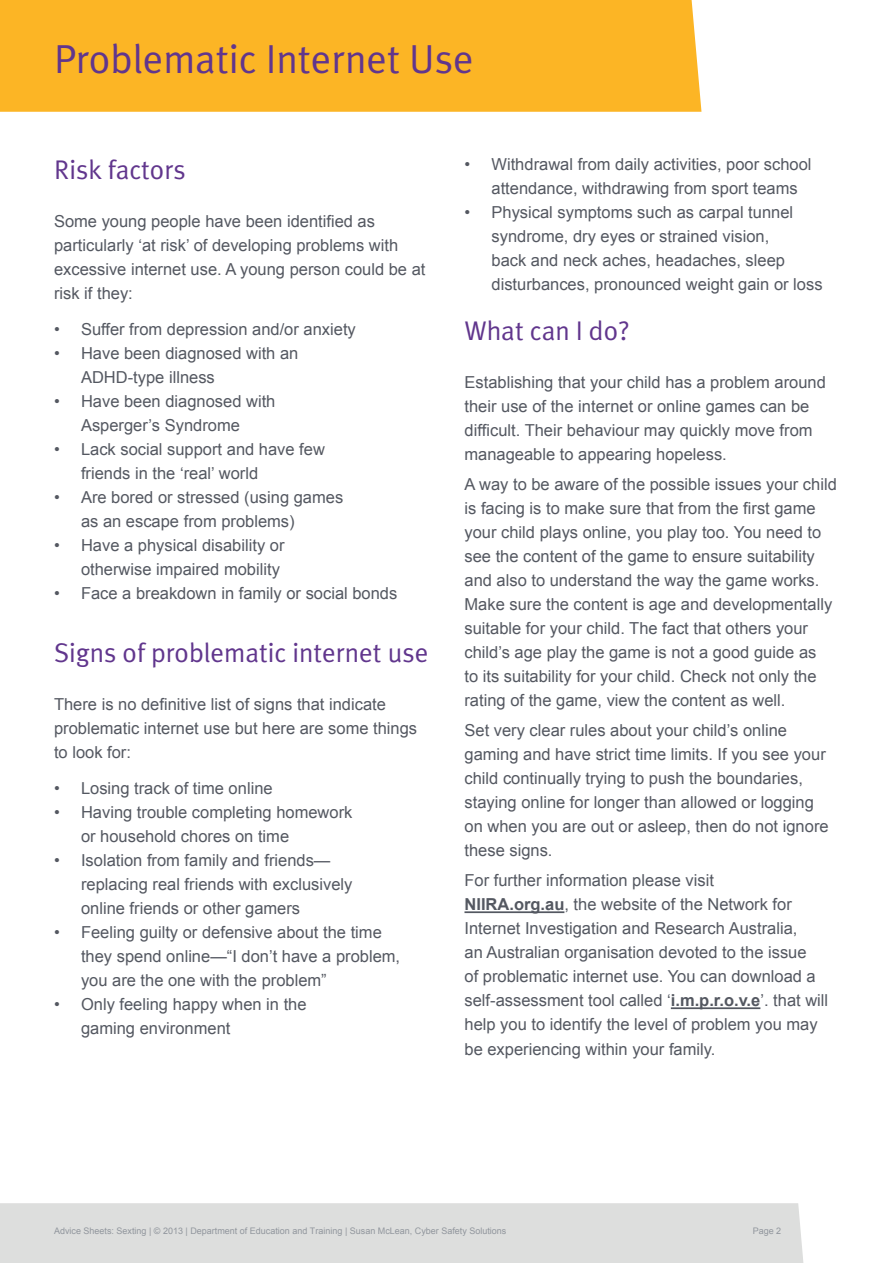
<style>
.page{position:relative;width:893px;height:1263px;background:#fff}
.page>*{position:absolute;margin:0;border:0;box-sizing:border-box;transform-origin:0 0}
.Heading01{font:40.5px "Meta Plus Normal";color:#61368d}
.Heading02{font:27px "Meta Plus Normal";color:#61368d}
.text_-_body{font:16.5px/24px "Arial";color:#545861}
.t1{font:9px "Arial";color:#91969d}
.s1{font-weight:700}
</style>
<div class="page">
<div style="left:0;top:1203px;width:804px;height:60px;background:#dddedd"></div>
<div style="left:0;top:0;width:701px;height:112px;background:#fcb525"></div>
<hr style="left:464px;top:911px;width:100px;height:2px;background:#545861">
<hr style="left:671px;top:1007px;width:89px;height:2px;background:#545861">
<p class="Heading01" style="left:54px;top:35px;width:421px">Problematic Internet Use</p>
<p class="Heading02" style="left:54px;top:154px;width:133px">Risk factors</p>
<p class="text_-_body" style="left:54px;top:210px;width:373px">Some young people have been identified as particularly ‘at risk’ of developing problems with excessive internet use. A young person could be at risk if they:</p>
<p class="text_-_body" style="left:54px;top:318px;width:303px">• Suffer from depression and/or anxiety</p>
<p class="text_-_body" style="left:81px;top:342px;width:219px;text-indent:-27px">• Have been diagnosed with an<br>ADHD-type illness</p>
<p class="text_-_body" style="left:54px;top:390px;width:223px;text-align:center">• Have been diagnosed with<br>Asperger’s Syndrome</p>
<p class="text_-_body" style="left:81px;top:438px;width:245px;text-indent:-27px">• Lack social support and have few friends in the ‘real’ world</p>
<p class="text_-_body" style="left:81px;top:486px;width:264px;text-indent:-27px">• Are bored or stressed (using games as an escape from problems)</p>
<p class="text_-_body" style="left:54px;top:534px;width:232px;text-align:right">• Have a physical disability or otherwise impaired mobility</p>
<p class="text_-_body" style="left:54px;top:582px;width:345px">• Face a breakdown in family or social bonds</p>
<p class="Heading02" style="left:54px;top:637px;width:376px">Signs of problematic internet use</p>
<p class="text_-_body" style="left:54px;top:692px;width:365px">There is no definitive list of signs that indicate problematic internet use but here are some things to look for:</p>
<p class="text_-_body" style="left:54px;top:776px;width:220px">• Losing track of time online</p>
<p class="text_-_body" style="left:81px;top:800px;width:273px;text-indent:-27px">• Having trouble completing homework or household chores on time</p>
<p class="text_-_body" style="left:81px;top:848px;width:273px;text-indent:-27px">• Isolation from family and friends— replacing real friends with exclusively online friends or other gamers</p>
<p class="text_-_body" style="left:81px;top:920px;width:321px;text-indent:-27px">• Feeling guilty or defensive about the time they spend online—“I don’t have a problem, you are the one with the problem”</p>
<p class="text_-_body" style="left:81px;top:992px;width:227px;text-indent:-27px">• Only feeling happy when in the gaming environment</p>
<p class="text_-_body" style="left:491px;top:152px;width:322px;text-indent:-27px">• Withdrawal from daily activities, poor school attendance, withdrawing from sport teams</p>
<p class="text_-_body" style="left:491px;top:200px;width:333px;text-indent:-27px">• Physical symptoms such as carpal tunnel syndrome, dry eyes or strained vision,<br>back and neck aches, headaches, sleep disturbances, pronounced weight gain or loss</p>
<p class="Heading02" style="left:464px;top:315px;width:167px">What can I do?</p>
<p class="text_-_body" style="left:464px;top:371px;width:363px">Establishing that your child has a problem around their use of the internet or online games can be difficult. Their behaviour may quickly move from manageable to appearing hopeless.</p>
<p class="text_-_body" style="left:464px;top:473px;width:374px">A way to be aware of the possible issues your child is facing is to make sure that from the first game your child plays online, you play too. You need to see the content of the game to ensure suitability and also to understand the way the game works.<br>Make sure the content is age and developmentally suitable for your child. The fact that others your child’s age play the game is not a good guide as<br>to its suitability for your child. Check not only the rating of the game, view the content as well.</p>
<p class="text_-_body" style="left:464px;top:719px;width:366px">Set very clear rules about your child’s online gaming and have strict time limits. If you see your child continually trying to push the boundaries, staying online for longer than allowed or logging on when you are out or asleep, then do not ignore these signs.</p>
<p class="text_-_body" style="left:464px;top:869px;width:365px">For further information please visit<br><span class="s1">NIIRA.org.au</span>, the website of the Network for Internet Investigation and Research Australia,<br>an Australian organisation devoted to the issue<br>of problematic internet use. You can download a self-assessment tool called ‘<span class="s1">i.m.p.r.o.v.e</span>’. that will help you to identify the level of problem you may be experiencing within your family.</p>
<p class="t1" style="left:54px;top:1224px;width:454px">Advice Sheets: Sexting | © 2013 | Department of Education and Training | Susan McLean, Cyber Safety Solutions</p>
<p class="t1" style="left:753px;top:1224px;width:30px">Page 2</p>
</div>
